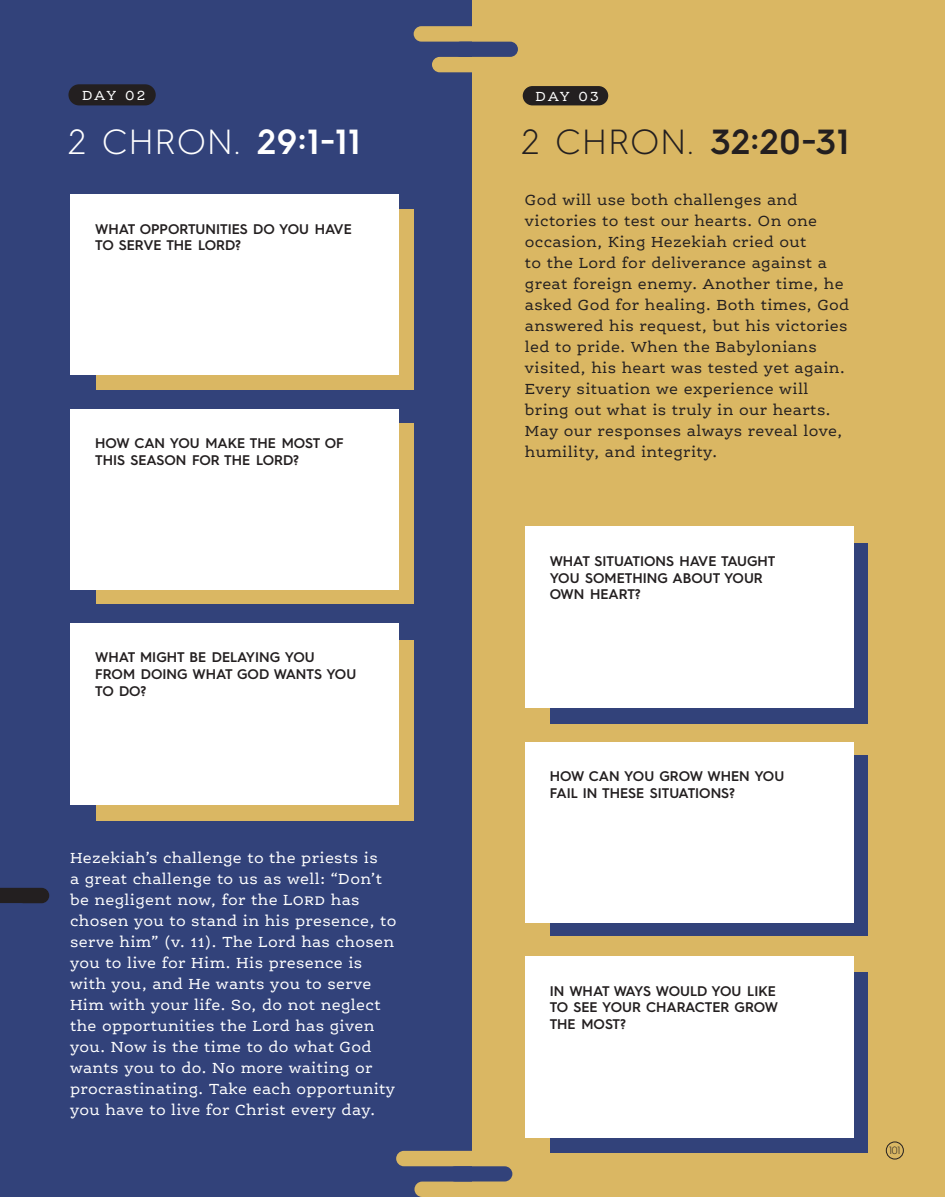
<style>
.page{position:relative;width:945px;height:1197px;background:#fff}
.page>*{position:absolute;margin:0;border:0;box-sizing:border-box;transform-origin:0 0}
.t1{font:600 35px "Hurme Geometric Sans 4";color:#231f20}
.t2{font:300 35px "Hurme Geometric Sans 4";letter-spacing:.04em;color:#fff}
.t3{font:15.75px/21px "Ernestine Pro";letter-spacing:.02em;color:#fff}
.t4{font:15.75px/21px "Ernestine Pro";letter-spacing:.02em;color:#231f20}
.t5{font:14.17px "Ernestine Pro";letter-spacing:.155em;color:#fff}
.t6{font:600 14px/16.6px "Hurme Geometric Sans 4";color:#231f20}
.t7{font:300 10.5px "Hurme Geometric Sans 4";color:#231f20}
.s1{font-weight:600}
.s2{font-weight:300}
</style>
<div class="page">
<div style="left:0;top:0;width:472px;height:1197px;background:#32427a"></div>
<div style="left:472px;top:0;width:473px;height:1197px;background:#dab763"></div>
<div style="left:886px;top:1142px;width:18px;height:17px;border:1px solid #231f20;border-radius:50%"></div>
<svg style="left:0;top:888px;width:49px;height:16px"></svg>
<div style="left:396px;top:1151px;width:138px;height:15px;background:#dab763;border-radius:8px"></div>
<div style="left:414px;top:1182px;width:138px;height:15px;background:#dab763;border-radius:8px"></div>
<div style="left:448px;top:1166px;width:64px;height:15px;background:#32427a;border-radius:8px"></div>
<div style="left:432px;top:57px;width:138px;height:15px;background:#dab763;border-radius:8px"></div>
<div style="left:414px;top:26px;width:138px;height:16px;background:#dab763;border-radius:8px"></div>
<div style="left:453px;top:42px;width:65px;height:15px;background:#32427a;border-radius:8px"></div>
<div style="left:68px;top:84px;width:88px;height:21px;background:#231f20;border-radius:11px"></div>
<div style="left:522px;top:85px;width:87px;height:21px;background:#231f20;border-radius:11px"></div>
<div style="left:521px;top:84px;width:89px;height:23px;border:2px solid #dab763;border-radius:11px"></div>
<div style="left:96px;top:209px;width:317px;height:181px;background:#dab763"></div>
<div style="left:550px;top:543px;width:318px;height:181px;background:#32427a"></div>
<div style="left:96px;top:423px;width:317px;height:181px;background:#dab763"></div>
<div style="left:550px;top:756px;width:318px;height:180px;background:#32427a"></div>
<div style="left:96px;top:640px;width:317px;height:181px;background:#dab763"></div>
<div style="left:550px;top:972px;width:318px;height:181px;background:#32427a"></div>
<div style="left:70px;top:194px;width:329px;height:181px;background:#fff"></div>
<div style="left:70px;top:409px;width:329px;height:180px;background:#fff"></div>
<div style="left:70px;top:623px;width:329px;height:181px;background:#fff"></div>
<div style="left:525px;top:527px;width:328px;height:181px;background:#fff"></div>
<div style="left:525px;top:742px;width:328px;height:181px;background:#fff"></div>
<div style="left:525px;top:957px;width:328px;height:181px;background:#fff"></div>
<p class="t5" style="left:82px;top:87px;width:65px">DAY 02</p>
<p class="t5" style="left:535px;top:87px;width:65px">DAY 03</p>
<h1 class="t2" style="left:68px;top:118px;width:293px">2 CHRON. <span class="s1">29:1-11</span></h1>
<h1 class="t1" style="left:522px;top:117px;width:328px"><span class="s2">2 CHRON.</span> 32:20-31</h1>
<p class="t6" style="left:95px;top:220px;width:258px">WHAT OPPORTUNITIES DO YOU HAVE<br>TO SERVE THE LORD?</p>
<p class="t6" style="left:95px;top:435px;width:250px">HOW CAN YOU MAKE THE MOST OF<br>THIS SEASON FOR THE LORD?</p>
<p class="t6" style="left:95px;top:649px;width:263px">WHAT MIGHT BE DELAYING YOU<br>FROM DOING WHAT GOD WANTS YOU<br>TO DO?</p>
<p class="t3" style="left:70px;top:847px;width:328px">Hezekiah’s challenge to the priests is<br>a great challenge to us as well: “Don’t be negligent now, for the Lord has chosen you to stand in his presence, to serve him” (v. 11). The Lord has chosen you to live for Him. His presence is with you, and He wants you to serve Him with your life. So, do not neglect the opportunities the Lord has given you. Now is the time to do what God wants you to do. No more waiting or procrastinating. Take each opportunity you have to live for Christ every day.</p>
<p class="t4" style="left:525px;top:189px;width:326px">God will use both challenges and victories to test our hearts. On one occasion, King Hezekiah cried out<br>to the Lord for deliverance against a great foreign enemy. Another time, he asked God for healing. Both times, God answered his request, but his victories led to pride. When the Babylonians visited, his heart was tested yet again.<br>Every situation we experience will bring out what is truly in our hearts.<br>May our responses always reveal love, humility, and integrity.</p>
<p class="t6" style="left:550px;top:553px;width:227px">WHAT SITUATIONS HAVE TAUGHT<br>YOU SOMETHING ABOUT YOUR<br>OWN HEART?</p>
<p class="t6" style="left:550px;top:768px;width:236px">HOW CAN YOU GROW WHEN YOU<br>FAIL IN THESE SITUATIONS?</p>
<p class="t6" style="left:550px;top:982px;width:230px">IN WHAT WAYS WOULD YOU LIKE<br>TO SEE YOUR CHARACTER GROW<br>THE MOST?</p>
<p class="t7" style="left:889px;top:1143px;width:13px">101</p>
</div>
